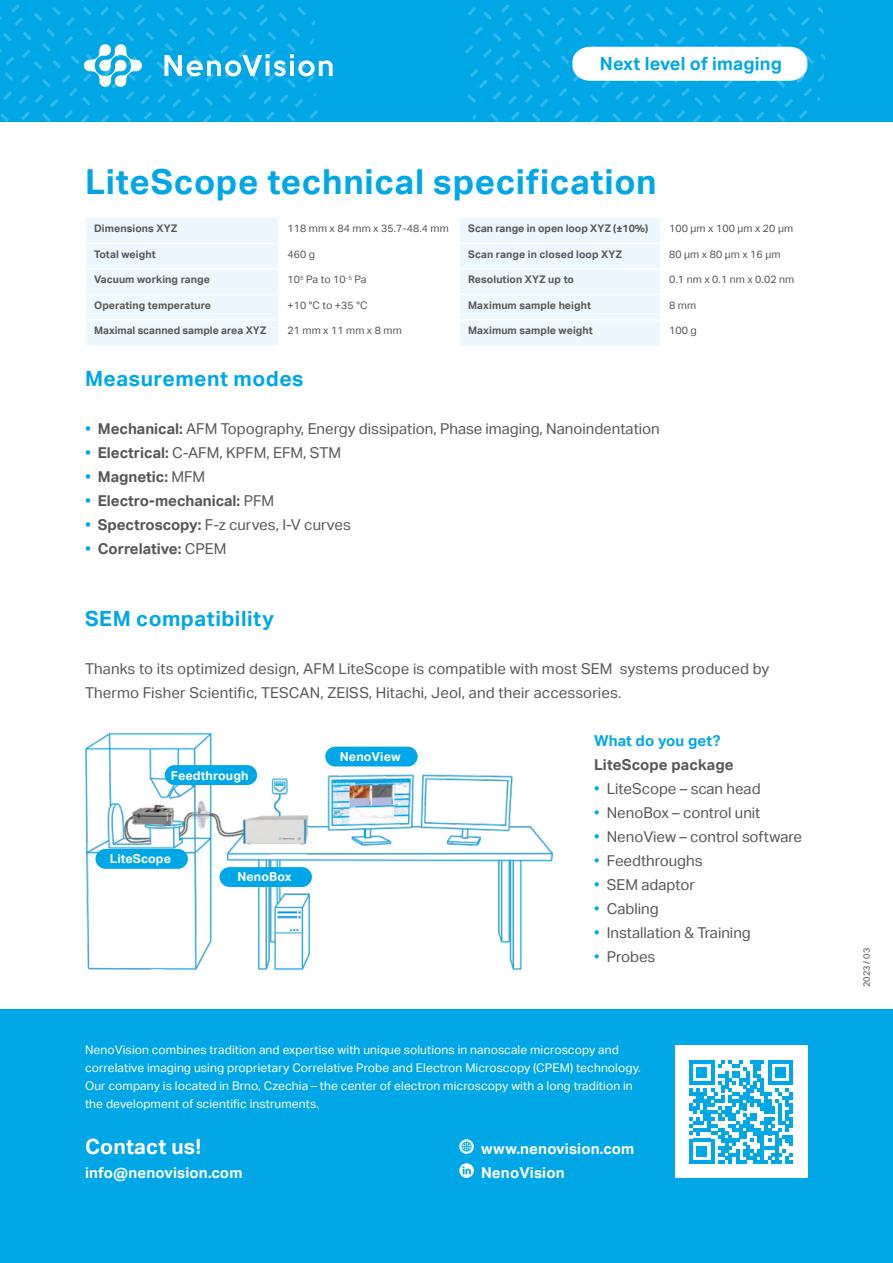
<style>
.page{position:relative;width:893px;height:1263px;background:#fff}
.page>*{position:absolute;margin:0;border:0;box-sizing:border-box;transform-origin:0 0}
.t1{font:700 34.5px "Aktiv Grotesk";letter-spacing:.02em;color:#00a7e7}
.t2{font:700 21px "Aktiv Grotesk";letter-spacing:.025em;color:#00a7e7}
.t3{font:700 21px "Aktiv Grotesk";letter-spacing:.01em;color:#fff}
.t4{font:700 18px "Aktiv Grotesk";letter-spacing:.01em;color:#00a7e7}
.t5{font:15px/24px "Aktiv Grotesk";color:#575756}
.t6{font:700 15px "Aktiv Grotesk";color:#575756}
.t7{font:700 15px/24px "Aktiv Grotesk";letter-spacing:.01em;color:#fff}
.t8{font:700 15px "Aktiv Grotesk";letter-spacing:.01em;color:#00a7e7}
.t9{font:700 12.45px "Aktiv Grotesk";letter-spacing:.01em;color:#fff}
.t10{font:12px/18px "Aktiv Grotesk";letter-spacing:.01em;color:#fff}
.t11{font:700 10.5px "Aktiv Grotesk";letter-spacing:.01em;color:#575756}
.t12{font:10.5px "Aktiv Grotesk";letter-spacing:.01em;color:#575756}
.t13{font:9px "Aktiv Grotesk";letter-spacing:.01em;color:#575756}
.s1{font-weight:700;color:#00a7e7}
.s2{font-weight:700}
.s3{color:#00a7e7}
.s4{font-weight:400}
</style>
<div class="page">
<div style="left:0;top:1010px;width:893px;height:253px;background:#00a7e7"></div>
<div style="left:675px;top:1046px;width:132px;height:132px;background:#fff"></div>
<svg style="left:689px;top:1060px;width:104px;height:104px"></svg>
<svg style="left:459px;top:1139px;width:15px;height:15px"></svg>
<svg style="left:459px;top:1163px;width:15px;height:15px"></svg>
<div style="left:86px;top:218px;width:574px;height:127px;background:#edf8fe"></div>
<svg style="left:279px;top:218px;width:181px;height:127px"></svg>
<hr style="left:86px;top:243px;width:193px;height:1px;background:#fff">
<hr style="left:279px;top:243px;width:181px;height:1px;background:#fff">
<hr style="left:460px;top:243px;width:201px;height:1px;background:#fff">
<hr style="left:86px;top:268px;width:193px;height:2px;background:#fff">
<hr style="left:279px;top:268px;width:181px;height:2px;background:#fff">
<hr style="left:460px;top:268px;width:201px;height:2px;background:#fff">
<hr style="left:86px;top:294px;width:193px;height:1px;background:#fff">
<hr style="left:279px;top:294px;width:181px;height:1px;background:#fff">
<hr style="left:460px;top:294px;width:201px;height:1px;background:#fff">
<hr style="left:86px;top:319px;width:193px;height:2px;background:#fff">
<hr style="left:279px;top:319px;width:181px;height:2px;background:#fff">
<hr style="left:460px;top:319px;width:201px;height:2px;background:#fff">
<img style="left:85px;top:732px;width:472px;height:239px">
<div style="left:325px;top:747px;width:93px;height:19px;background:#00a7e7;border-radius:10px"></div>
<div style="left:165px;top:765px;width:92px;height:20px;background:#00a7e7;border-radius:10px"></div>
<div style="left:95px;top:849px;width:93px;height:20px;background:#00a7e7;border-radius:10px"></div>
<div style="left:219px;top:867px;width:93px;height:20px;background:#00a7e7;border-radius:10px"></div>
<div style="left:0;top:0;width:893px;height:122px;background:#00a7e7"></div>
<svg style="left:0;top:0;width:333px;height:122px"></svg>
<svg style="left:465px;top:0;width:360px;height:122px"></svg>
<p class="t4" style="left:600px;top:57px;width:183px">Next level of imaging</p>
<h1 class="t1" style="left:85px;top:168px;width:573px">LiteScope technical specification</h1>
<p class="t11" style="left:94px;top:224px;width:85px">Dimensions XYZ</p>
<p class="t12" style="left:287px;top:222px;width:163px">118 mm x 84 mm x 35.7-48.4 mm</p>
<p class="t11" style="left:468px;top:224px;width:182px">Scan range in open loop XYZ (±10%)</p>
<p class="t12" style="left:669px;top:222px;width:125px">100 µm x 100 µm x 20 µm</p>
<p class="t11" style="left:94px;top:248px;width:63px">Total weight</p>
<p class="t12" style="left:287px;top:248px;width:29px">460 g</p>
<p class="t11" style="left:468px;top:250px;width:155px">Scan range in closed loop XYZ</p>
<p class="t12" style="left:669px;top:248px;width:113px">80 µm x 80 µm x 16 µm</p>
<p class="t11" style="left:94px;top:273px;width:117px">Vacuum working range</p>
<p class="t12" style="left:287px;top:273px;width:81px">10<sup>5</sup> Pa to 10<sup>-5</sup> Pa</p>
<p class="t11" style="left:468px;top:275px;width:107px">Resolution XYZ up to</p>
<p class="t12" style="left:669px;top:273px;width:127px">0.1 nm x 0.1 nm x 0.02 nm</p>
<p class="t11" style="left:94px;top:301px;width:119px">Operating temperature</p>
<p class="t12" style="left:287px;top:299px;width:81px">+10 °C to +35 °C</p>
<p class="t11" style="left:468px;top:301px;width:124px">Maximum sample height</p>
<p class="t12" style="left:669px;top:299px;width:28px">8 mm</p>
<p class="t11" style="left:94px;top:326px;width:174px">Maximal scanned sample area XYZ</p>
<p class="t12" style="left:287px;top:324px;width:116px">21 mm x 11 mm x 8 mm</p>
<p class="t11" style="left:468px;top:324px;width:126px">Maximum sample weight</p>
<p class="t12" style="left:669px;top:324px;width:29px">100 g</p>
<h2 class="t2" style="left:85px;top:370px;width:220px">Measurement modes</h2>
<p class="t5" style="left:85px;top:417px;width:576px"><span class="s1">•</span> <span class="s2">Mechanical:</span> AFM Topography, Energy dissipation, Phase imaging, Nanoindentation</p>
<p class="t5" style="left:85px;top:441px;width:258px"><span class="s1">•</span> <span class="s2">Electrical:</span> C-AFM, KPFM, EFM, STM</p>
<p class="t6" style="left:85px;top:471px;width:122px"><span class="s3">•</span> Magnetic: <span class="s4">MFM</span></p>
<p class="t6" style="left:85px;top:495px;width:191px"><span class="s3">•</span> Electro-mechanical: <span class="s4">PFM</span></p>
<p class="t5" style="left:85px;top:513px;width:267px"><span class="s1">•</span> <span class="s2">Spectroscopy:</span> F-z curves, I-V curves</p>
<p class="t6" style="left:85px;top:543px;width:143px"><span class="s3">•</span> Correlative: <span class="s4">CPEM</span></p>
<h2 class="t2" style="left:85px;top:610px;width:191px">SEM compatibility</h2>
<p class="t5" style="left:85px;top:657px;width:686px">Thanks to its optimized design, AFM LiteScope is compatible with most SEM systems produced by<br>Thermo Fisher Scientific, TESCAN, ZEISS, Hitachi, Jeol, and their accessories.</p>
<p class="t9" style="left:171px;top:770px;width:79px">Feedthrough</p>
<p class="t9" style="left:110px;top:854px;width:63px">LiteScope</p>
<p class="t9" style="left:237px;top:872px;width:56px">NenoBox</p>
<p class="t9" style="left:340px;top:749px;width:62px">NenoView</p>
<p class="t8" style="left:594px;top:735px;width:128px">What do you get?</p>
<p class="t6" style="left:594px;top:756px;width:141px">LiteScope package</p>
<p class="t5" style="left:594px;top:777px;width:168px"><span class="s3">•</span> LiteScope – scan head</p>
<p class="t5" style="left:594px;top:801px;width:168px"><span class="s3">•</span> NenoBox – control unit</p>
<p class="t5" style="left:594px;top:825px;width:210px"><span class="s3">•</span> NenoView – control software</p>
<p class="t5" style="left:594px;top:849px;width:110px"><span class="s3">•</span> Feedthroughs</p>
<p class="t5" style="left:594px;top:873px;width:102px"><span class="s3">•</span> SEM adaptor</p>
<p class="t5" style="left:594px;top:897px;width:66px"><span class="s3">•</span> Cabling</p>
<p class="t5" style="left:594px;top:921px;width:158px"><span class="s3">•</span> Installation &amp; Training</p>
<p class="t5" style="left:594px;top:945px;width:63px"><span class="s3">•</span> Probes</p>
<p class="t10" style="left:85px;top:1041px;width:557px">NenoVision combines tradition and expertise with unique solutions in nanoscale microscopy and correlative imaging using proprietary Correlative Probe and Electron Microscopy (CPEM) technology.<br>Our company is located in Brno, Czechia – the center of electron microscopy with a long tradition in the development of scientific instruments.</p>
<h2 class="t3" style="left:85px;top:1138px;width:118px">Contact us!</h2>
<p class="t7" style="left:85px;top:1161px;width:159px">info@nenovision.com</p>
<p class="t7" style="left:481px;top:1137px;width:155px">www.nenovision.com<br>NenoVision</p>
<p class="t13" style="left:861px;top:987px;width:41px;rotate:-90deg">2023 / 03</p>
</div>
